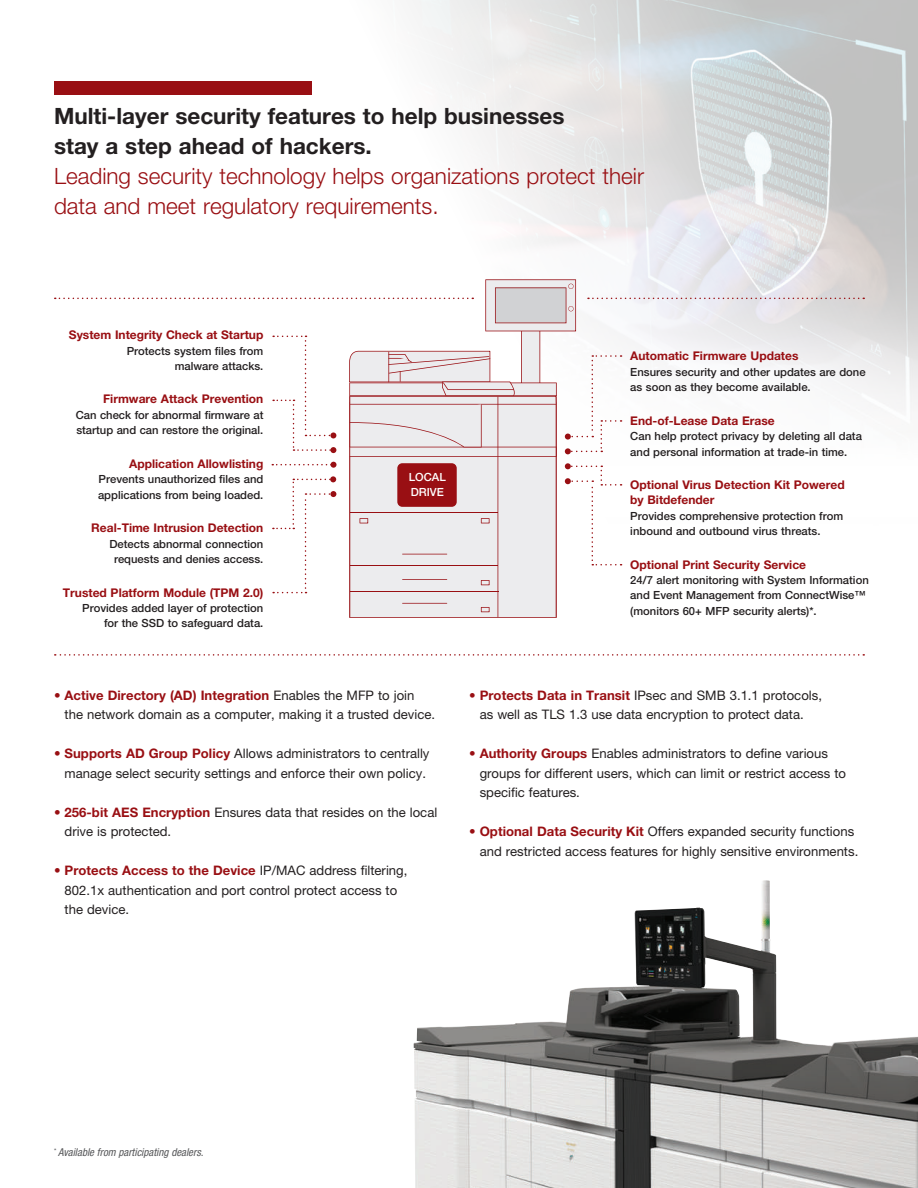
<style>
.page{position:relative;width:918px;height:1188px;background:#fff}
.page>*{position:absolute;margin:0;border:0;box-sizing:border-box;transform-origin:0 0}
.t1{font:300 22.5px/30px "Helvetica Neue LT Std";color:#990f13}
.t2{font:700 22.5px/30px "Helvetica Neue LT Std";color:#231f20}
.t3{font:13.2px/19.5px "Helvetica Neue LT Std";color:#231f20}
.t4{font:700 12px/15.3px "Helvetica Neue LT Std";color:#990f13}
.t5{font:500 11.25px/15.5px "Helvetica Neue LT Std";color:#231f20}
.t6{font:500 11.25px/15.5px "Helvetica Neue LT Std";color:#fff}
.t7{font:italic condensed 10.8px "Helvetica Neue LT Std";color:#57585a}
.s1{color:#990f13}
.s2{font-weight:700;color:#990f13}
</style>
<div class="page">
<img style="left:153px;top:0;width:765px;height:409px">
<div style="left:54px;top:81px;width:258px;height:13px;background:#990f13"></div>
<svg style="left:55px;top:654px;width:809px;height:2px"></svg>
<img style="left:414px;top:880px;width:504px;height:308px">
<svg style="left:55px;top:279px;width:809px;height:339px"></svg>
<div style="left:397px;top:463px;width:60px;height:44px;background:#990f13;border-radius:5px"></div>
<h1 class="t2" style="left:54px;top:101px;width:512px">Multi-layer security features to help businesses stay a step ahead of hackers.</h1>
<h1 class="t1" style="left:54px;top:161px;width:592px">Leading security technology helps organizations protect their data and meet regulatory requirements.</h1>
<p class="t4" style="left:69px;top:327px;width:196px">System Integrity Check at Startup</p>
<p class="t5" style="left:127px;top:343px;width:138px;text-align:right">Protects system files from malware attacks.</p>
<p class="t4" style="left:103px;top:391px;width:162px">Firmware Attack Prevention</p>
<p class="t5" style="left:76px;top:407px;width:189px">Can check for abnormal firmware at startup and can restore the original.</p>
<p class="t4" style="left:129px;top:456px;width:136px">Application Allowlisting</p>
<p class="t5" style="left:98px;top:471px;width:167px">Prevents unauthorized files and applications from being loaded.</p>
<p class="t4" style="left:91px;top:520px;width:174px">Real-Time Intrusion Detection</p>
<p class="t5" style="left:109px;top:536px;width:156px;text-align:center">Detects abnormal connection requests and denies access.</p>
<p class="t4" style="left:63px;top:585px;width:202px">Trusted Platform Module (TPM 2.0)</p>
<p class="t5" style="left:82px;top:600px;width:183px;text-align:right">Provides added layer of protection for the SSD to safeguard data.</p>
<p class="t6" style="left:409px;top:469px;width:39px">LOCAL<br>DRIVE</p>
<p class="t3" style="left:65px;top:685px;width:372px;text-indent:-11px"><span class="s1">•</span> <span class="s2">Active Directory (AD) Integration</span> Enables the MFP to join the network domain as a computer, making it a trusted device.</p>
<p class="t3" style="left:54px;top:743px;width:377px;text-align:center"><span class="s1">•</span> <span class="s2">Supports AD Group Policy</span> Allows administrators to centrally manage select security settings and enforce their own policy.</p>
<p class="t3" style="left:65px;top:802px;width:374px;text-indent:-11px"><span class="s1">•</span> <span class="s2">256-bit AES Encryption</span> Ensures data that resides on the local drive is protected.</p>
<p class="t3" style="left:65px;top:860px;width:344px;text-indent:-11px"><span class="s1">•</span> <span class="s2">Protects Access to the Device</span> IP/MAC address filtering,<br>802.1x authentication and port control protect access to the device.</p>
<p class="t4" style="left:630px;top:348px;width:170px">Automatic Firmware Updates</p>
<p class="t5" style="left:630px;top:364px;width:237px">Ensures security and other updates are done as soon as they become available.</p>
<p class="t4" style="left:630px;top:413px;width:146px">End-of-Lease Data Erase</p>
<p class="t5" style="left:630px;top:428px;width:233px">Can help protect privacy by deleting all data and personal information at trade-in time.</p>
<p class="t4" style="left:630px;top:477px;width:216px">Optional Virus Detection Kit Powered by Bitdefender</p>
<p class="t5" style="left:630px;top:508px;width:214px">Provides comprehensive protection from inbound and outbound virus threats.</p>
<p class="t4" style="left:630px;top:556px;width:177px">Optional Print Security Service</p>
<p class="t5" style="left:630px;top:572px;width:240px">24/7 alert monitoring with System Information and Event Management from ConnectWise™ (monitors 60+ MFP security alerts)*.</p>
<p class="t3" style="left:469px;top:685px;width:354px;text-align:center"><span class="s1">•</span> <span class="s2">Protects Data in Transit</span> IPsec and SMB 3.1.1 protocols, as well as TLS 1.3 use data encryption to protect data.</p>
<p class="t3" style="left:480px;top:743px;width:368px;text-indent:-11px"><span class="s1">•</span> <span class="s2">Authority Groups</span> Enables administrators to define various groups for different users, which can limit or restrict access to specific features.</p>
<p class="t3" style="left:480px;top:821px;width:380px;text-indent:-11px"><span class="s1">•</span> <span class="s2">Optional Data Security Kit</span> Offers expanded security functions and restricted access features for highly sensitive environments.</p>
<p class="t7" style="left:54px;top:1146px;width:151px"><sup>*</sup> Available from participating dealers.</p>
</div>
